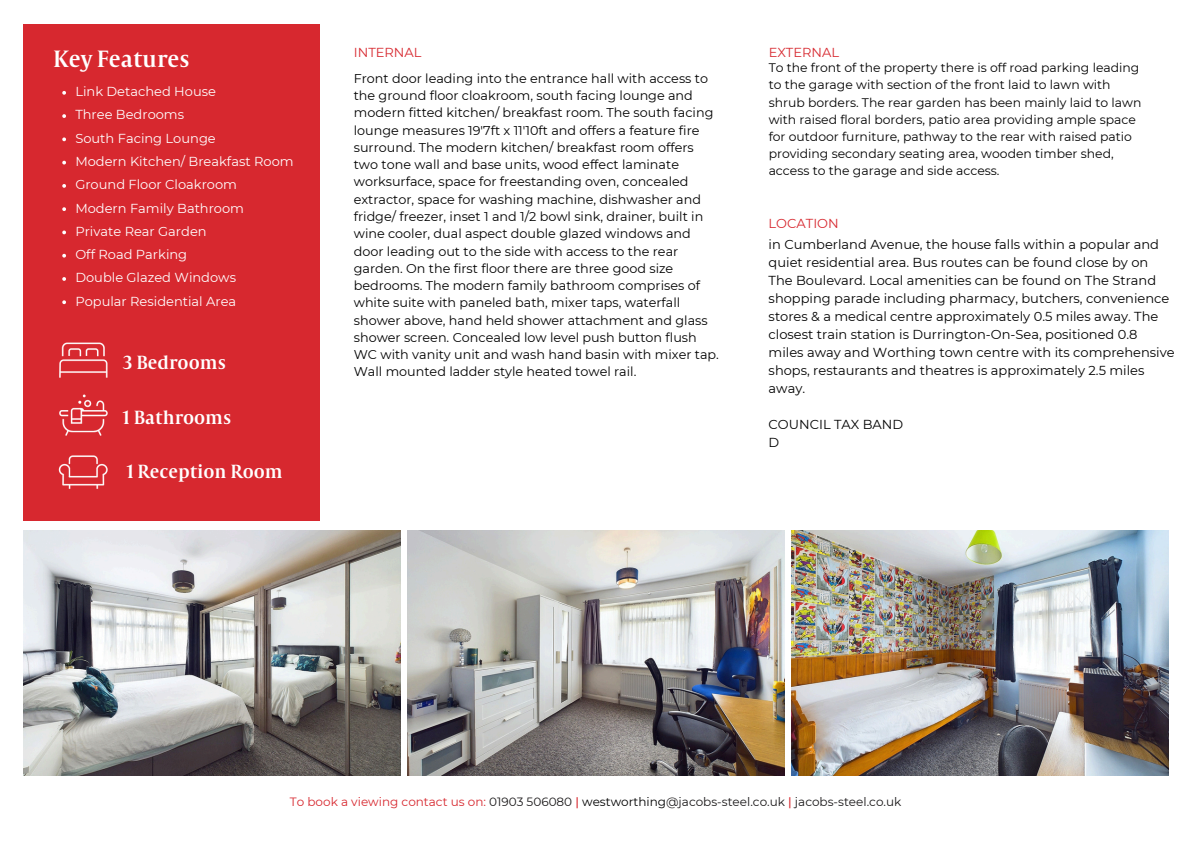
<style>
.page{position:relative;width:1191px;height:843px;background:#fff}
.page>*{position:absolute;margin:0;border:0;box-sizing:border-box;transform-origin:0 0}
.t1{font:26px "Capitolium Road";color:#fff}
.t2{font:21px "Capitolium Road";color:#fff}
.t3{font:13px/18px "Montserrat";color:#000}
.t4{font:13px "Montserrat";color:#fff}
.t5{font:13px "Montserrat";color:#d7282f}
.t6{font:12.8px/17.3px "Montserrat";color:#000}
.t7{font:12.4px/17.1px "Montserrat";color:#000}
.t8{font:12px "Montserrat";color:#191718}
.s1{color:#d7282f}
.s2{font-weight:500;color:#d7282f}
.s3{color:#000}
</style>
<div class="page">
<img style="left:23px;top:530px;width:377px;height:245px">
<img style="left:407px;top:530px;width:377px;height:245px">
<img style="left:791px;top:530px;width:377px;height:245px">
<div style="left:23px;top:25px;width:297px;height:496px;background:#d7282f"></div>
<img style="left:58px;top:455px;width:50px;height:34px">
<img style="left:59px;top:394px;width:49px;height:42px">
<img style="left:59px;top:342px;width:49px;height:36px">
<svg style="left:62px;top:91px;width:4px;height:4px"></svg>
<svg style="left:62px;top:114px;width:4px;height:4px"></svg>
<svg style="left:62px;top:137px;width:4px;height:4px"></svg>
<svg style="left:62px;top:161px;width:4px;height:3px"></svg>
<svg style="left:62px;top:184px;width:4px;height:4px"></svg>
<svg style="left:62px;top:207px;width:4px;height:4px"></svg>
<svg style="left:62px;top:230px;width:4px;height:4px"></svg>
<svg style="left:62px;top:254px;width:4px;height:3px"></svg>
<svg style="left:62px;top:277px;width:4px;height:4px"></svg>
<svg style="left:62px;top:300px;width:4px;height:4px"></svg>
<p class="t1" style="left:53px;top:50px;width:138px">Key Features</p>
<h3 class="t4" style="left:75px;top:84px;width:142px">Link Detached House</h3>
<h3 class="t4" style="left:75px;top:107px;width:110px">Three Bedrooms</h3>
<p class="t4" style="left:75px;top:130px;width:142px">South Facing Lounge</p>
<p class="t4" style="left:75px;top:153px;width:220px">Modern Kitchen/ Breakfast Room</p>
<p class="t4" style="left:75px;top:177px;width:163px">Ground Floor Cloakroom</p>
<p class="t4" style="left:75px;top:200px;width:170px">Modern Family Bathroom</p>
<p class="t4" style="left:75px;top:223px;width:133px">Private Rear Garden</p>
<p class="t4" style="left:75px;top:246px;width:113px">Off Road Parking</p>
<p class="t4" style="left:75px;top:270px;width:162px">Double Glazed Windows</p>
<p class="t4" style="left:75px;top:293px;width:162px">Popular Residential Area</p>
<p class="t2" style="left:123px;top:355px;width:104px">3 Bedrooms</p>
<p class="t2" style="left:123px;top:410px;width:110px">1 Bathrooms</p>
<p class="t2" style="left:127px;top:464px;width:158px">1 Reception Room</p>
<h2 class="t5" style="left:354px;top:45px;width:69px">INTERNAL</h2>
<h2 class="t5" style="left:768px;top:45px;width:72px">EXTERNAL</h2>
<h2 class="t7" style="left:768px;top:59px;width:374px">To the front of the property there is off road parking leading to the garage with section of the front laid to lawn with shrub borders. The rear garden has been mainly laid to lawn with raised floral borders, patio area providing ample space for outdoor furniture, pathway to the rear with raised patio providing secondary seating area, wooden timber shed, access to the garage and side access.</h2>
<p class="t6" style="left:354px;top:70px;width:366px">Front door leading into the entrance hall with access to the ground floor cloakroom, south facing lounge and modern fitted kitchen/ breakfast room. The south facing lounge measures 19'7ft x 11'10ft and offers a feature fire surround. The modern kitchen/ breakfast room offers two tone wall and base units, wood effect laminate worksurface, space for freestanding oven, concealed extractor, space for washing machine, dishwasher and fridge/ freezer, inset 1 and 1/2 bowl sink, drainer, built in wine cooler, dual aspect double glazed windows and door leading out to the side with access to the rear garden. On the first floor there are three good size bedrooms. The modern family bathroom comprises of white suite with paneled bath, mixer taps, waterfall shower above, hand held shower attachment and glass shower screen. Concealed low level push button flush WC with vanity unit and wash hand basin with mixer tap.<br>Wall mounted ladder style heated towel rail.</p>
<h3 class="t5" style="left:768px;top:215px;width:72px">LOCATION</h3>
<h3 class="t3" style="left:768px;top:235px;width:407px">in Cumberland Avenue, the house falls within a popular and quiet residential area. Bus routes can be found close by on The Boulevard. Local amenities can be found on The Strand shopping parade including pharmacy, butchers, convenience stores &amp; a medical centre approximately 0.5 miles away. The closest train station is Durrington-On-Sea, positioned 0.8 miles away and Worthing town centre with its comprehensive shops, restaurants and theatres is approximately 2.5 miles away.</h3>
<p class="t3" style="left:768px;top:415px;width:136px">COUNCIL TAX BAND<br>D</p>
<p class="t8" style="left:290px;top:794px;width:613px"><span class="s1">To book a viewing contact us on:</span> 01903 506080 <span class="s2">|</span> <span class="s3">westworthing</span>@jacobs-steel.co.uk <span class="s2">|</span> jacobs-steel.co.uk</p>
</div>
